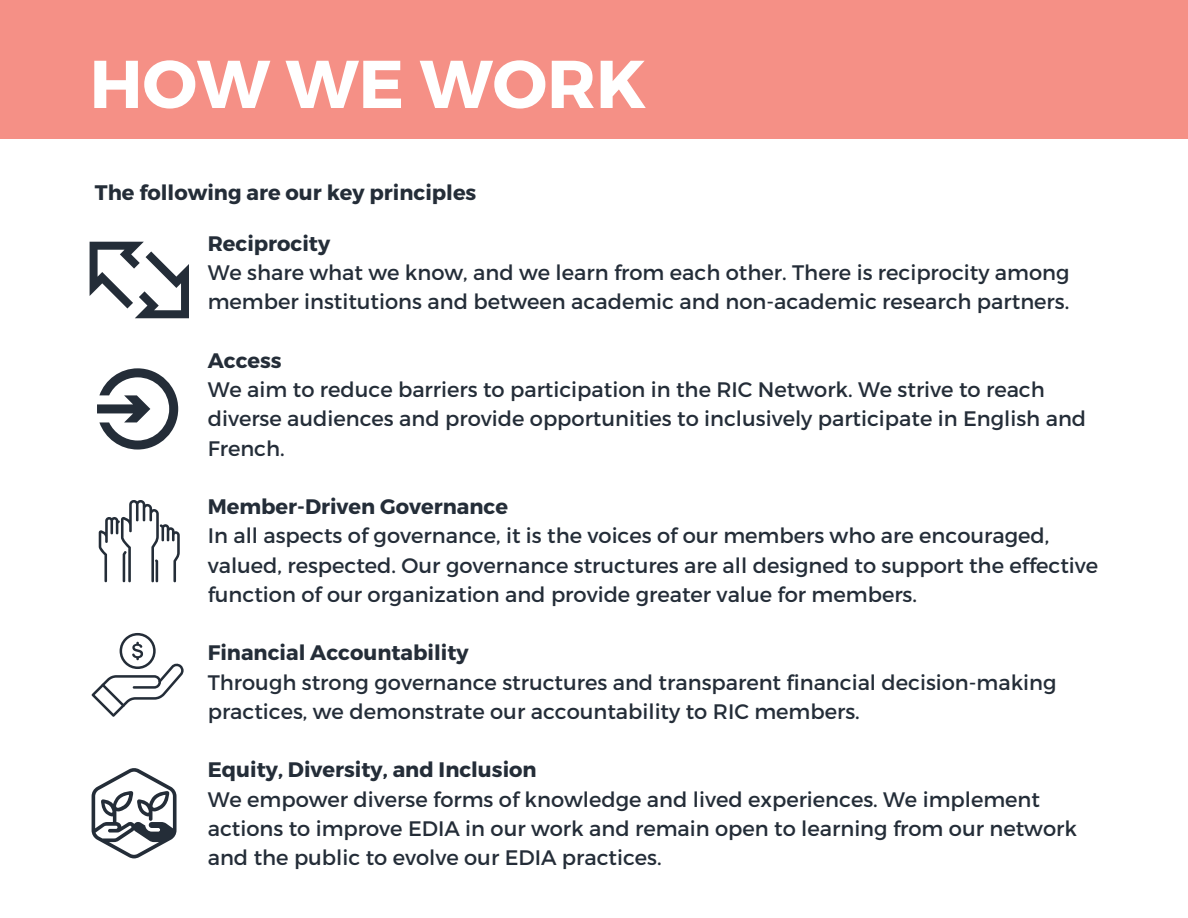
<style>
.page{position:relative;width:1188px;height:918px;background:#fff}
.page>*{position:absolute;margin:0;border:0;box-sizing:border-box;transform-origin:0 0}
.t1{font:700 67.5px "Montserrat";color:#fff}
.t2{font:21px/29.2px "Montserrat";color:#242d38}
.t3{font:700 21px "Montserrat";color:#242d38}
</style>
<div class="page">
<div style="left:0;top:0;width:1188px;height:138px;background:#f59086"></div>
<svg style="left:90px;top:242px;width:99px;height:76px"></svg>
<svg style="left:97px;top:368px;width:81px;height:81px"></svg>
<svg style="left:99px;top:500px;width:81px;height:82px"></svg>
<svg style="left:92px;top:633px;width:92px;height:84px"></svg>
<svg style="left:92px;top:768px;width:85px;height:90px"></svg>
<p class="t1" style="left:90px;top:40px;width:558px">HOW WE WORK</p>
<p class="t3" style="left:95px;top:178px;width:383px">The following are our key principles</p>
<h1 class="t3" style="left:208px;top:230px;width:124px">Reciprocity</h1>
<h2 class="t2" style="left:208px;top:257px;width:863px">We share what we know, and we learn from each other. There is reciprocity among member institutions and between academic and non-academic research partners.</h2>
<p class="t3" style="left:208px;top:347px;width:75px">Access</p>
<p class="t2" style="left:208px;top:374px;width:880px">We aim to reduce barriers to participation in the RIC Network. We strive to reach diverse audiences and provide opportunities to inclusively participate in English and<br>French.</p>
<p class="t3" style="left:208px;top:493px;width:302px">Member-Driven Governance</p>
<p class="t2" style="left:208px;top:520px;width:892px">In all aspects of governance, it is the voices of our members who are encouraged, valued, respected. Our governance structures are all designed to support the effective function of our organization and provide greater value for members.</p>
<p class="t3" style="left:208px;top:639px;width:262px">Financial Accountability</p>
<p class="t2" style="left:208px;top:667px;width:850px">Through strong governance structures and transparent financial decision-making practices, we demonstrate our accountability to RIC members.</p>
<p class="t3" style="left:208px;top:756px;width:330px">Equity, Diversity, and Inclusion</p>
<p class="t2" style="left:208px;top:784px;width:871px">We empower diverse forms of knowledge and lived experiences. We implement actions to improve EDIA in our work and remain open to learning from our network and the public to evolve our EDIA practices.</p>
</div>
